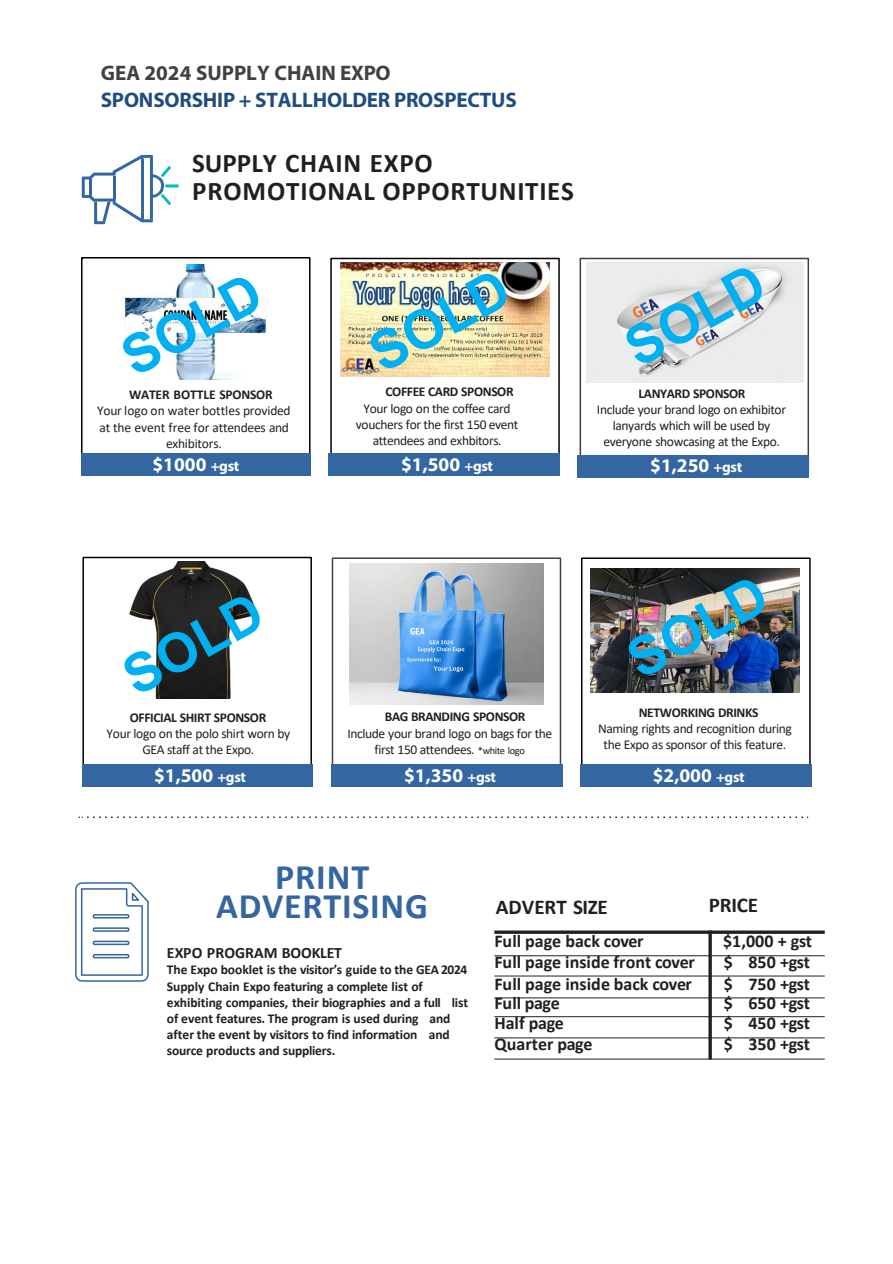
<style>
.page{position:relative;width:893px;height:1264px;background:#fff}
.page>*{position:absolute;margin:0;border:0;box-sizing:border-box;transform-origin:0 0}
.t1{font:700 36px/28.5px "Calibri";letter-spacing:.02em;color:#3466a1;text-align:center}
.t2{font:700 27px "Calibri";letter-spacing:.03em;color:#231f20}
.t3{font:700 21px "Myriad Pro";letter-spacing:-.01em;color:#204c82}
.t4{font:700 21px "Myriad Pro";color:#414042}
.t5{font:700 21px "Calibri";letter-spacing:-.01em;color:#231f20}
.t6{font:700 19.5px "Myriad Pro";color:#fff}
.t7{font:700 18px "Calibri";color:#231f20}
.t8{font:700 15.9px "Calibri";letter-spacing:-.005em;color:#231f20}
.t9{font:700 13.5px/16.2px "Calibri";letter-spacing:-.015em;color:#231f20}
.t10{font:13.5px/16.2px "Calibri";letter-spacing:-.03em;color:#231f20;text-align:center}
.t11{font:13.5px/16.2px "Calibri";letter-spacing:-.005em;color:#231f20;text-align:center}
.s1{font-size:15px}
.s2{font-size:10.5px}
</style>
<div class="page">
<div style="left:581px;top:557px;width:229px;height:216px;border:2px solid #000"></div>
<div style="left:332px;top:557px;width:229px;height:216px;border:2px solid #414042"></div>
<div style="left:82px;top:556px;width:230px;height:218px;border:2px solid #000"></div>
<img style="left:135px;top:561px;width:116px;height:137px">
<div style="left:81px;top:257px;width:229px;height:217px;border:2px solid #000"></div>
<svg style="left:79px;top:816px;width:729px;height:1px"></svg>
<svg style="left:82px;top:155px;width:96px;height:69px"></svg>
<div style="left:330px;top:258px;width:229px;height:215px;border:2px solid #000"></div>
<div style="left:579px;top:258px;width:230px;height:215px;border:2px solid #414042"></div>
<div style="left:81px;top:453px;width:229px;height:22px;background:#3466a1"></div>
<div style="left:328px;top:453px;width:231px;height:22px;background:#3466a1"></div>
<img style="left:176px;top:264px;width:90px;height:115px">
<img style="left:341px;top:263px;width:209px;height:113px">
<svg style="left:75px;top:882px;width:74px;height:100px"></svg>
<hr style="left:708px;top:930px;width:3px;height:129px;background:#231f20">
<hr style="left:494px;top:955px;width:330px;height:1px;background:#231f20">
<hr style="left:494px;top:975px;width:330px;height:1px;background:#231f20">
<hr style="left:494px;top:997px;width:330px;height:1px;background:#231f20">
<hr style="left:494px;top:1016px;width:330px;height:1px;background:#231f20">
<hr style="left:494px;top:1037px;width:330px;height:1px;background:#231f20">
<hr style="left:494px;top:930px;width:330px;height:3px;background:#231f20">
<hr style="left:494px;top:1058px;width:330px;height:1px;background:#231f20">
<img style="left:590px;top:568px;width:209px;height:124px">
<div style="left:577px;top:454px;width:231px;height:23px;background:#3466a1"></div>
<div style="left:82px;top:764px;width:230px;height:22px;background:#3466a1"></div>
<div style="left:332px;top:763px;width:230px;height:23px;background:#3466a1"></div>
<div style="left:580px;top:763px;width:231px;height:23px;background:#3466a1"></div>
<svg style="left:124px;top:597px;width:136px;height:94px"></svg>
<img style="left:586px;top:263px;width:217px;height:119px">
<img style="left:349px;top:563px;width:195px;height:141px">
<svg style="left:626px;top:268px;width:135px;height:95px;background:#add1de"></svg>
<img style="left:371px;top:274px;width:135px;height:94px">
<svg style="left:123px;top:277px;width:135px;height:95px"></svg>
<img style="left:628px;top:580px;width:136px;height:94px">
<p class="t4" style="left:101px;top:59px;width:291px">GEA 2024 SUPPLY CHAIN EXPO</p>
<p class="t3" style="left:101px;top:86px;width:417px">SPONSORSHIP + STALLHOLDER PROSPECTUS</p>
<p class="t2" style="left:192px;top:144px;width:242px">SUPPLY CHAIN EXPO</p>
<p class="t2" style="left:192px;top:172px;width:383px">PROMOTIONAL OPPORTUNITIES</p>
<p class="t9" style="left:129px;top:386px;width:145px">WATER BOTTLE SPONSOR</p>
<p class="t11" style="left:97px;top:402px;width:195px">Your logo on water bottles provided at the event free for attendees and exhibitors.</p>
<p class="t6" style="left:152px;top:451px;width:88px">$1000 <span class="s1">+gst</span></p>
<p class="t9" style="left:385px;top:383px;width:130px">COFFEE CARD SPONSOR</p>
<p class="t10" style="left:356px;top:399px;width:164px">Your logo on the coffee card vouchers for the first 150 event attendees and exhbitors.</p>
<p class="t6" style="left:401px;top:451px;width:93px">$1,500 <span class="s1">+gst</span></p>
<p class="t9" style="left:638px;top:385px;width:108px">LANYARD SPONSOR</p>
<p class="t10" style="left:597px;top:401px;width:191px">Include your brand logo on exhibitor lanyards which will be used by everyone showcasing at the Expo.</p>
<p class="t6" style="left:650px;top:453px;width:93px">$1,250 <span class="s1">+gst</span></p>
<p class="t9" style="left:130px;top:709px;width:138px">OFFICIAL SHIRT SPONSOR</p>
<p class="t10" style="left:106px;top:725px;width:185px">Your logo on the polo shirt worn by<br>GEA staff at the Expo.</p>
<p class="t9" style="left:385px;top:708px;width:142px">BAG BRANDING SPONSOR</p>
<p class="t10" style="left:347px;top:724px;width:206px">Include your brand logo on bags for the first 150 attendees. <span class="s2">*white logo</span></p>
<p class="t9" style="left:638px;top:703px;width:121px">NETWORKING DRINKS</p>
<p class="t10" style="left:598px;top:719px;width:195px">Naming rights and recognition during the Expo as sponsor of this feature.</p>
<p class="t6" style="left:154px;top:762px;width:93px">$1,500 <span class="s1">+gst</span></p>
<p class="t6" style="left:404px;top:762px;width:93px">$1,350 <span class="s1">+gst</span></p>
<p class="t6" style="left:652px;top:762px;width:93px">$2,000 <span class="s1">+gst</span></p>
<p class="t1" style="left:216px;top:862px;width:213px">PRINT<br>ADVERTISING</p>
<p class="t8" style="left:167px;top:940px;width:177px">EXPO PROGRAM BOOKLET</p>
<p class="t9" style="left:167px;top:961px;width:303px">The Expo booklet is the visitor’s guide to the GEA 2024<br>Supply Chain Expo featuring a complete list of exhibiting companies, their biographies and a full list of event features. The program is used during and after the event by visitors to find information and source products and suppliers.</p>
<p class="t5" style="left:496px;top:891px;width:113px">ADVERT SIZE</p>
<p class="t5" style="left:708px;top:890px;width:51px">PRICE</p>
<p class="t7" style="left:494px;top:927px;width:151px">Full page back cover</p>
<p class="t7" style="left:723px;top:927px;width:91px">$1,000 + gst</p>
<p class="t7" style="left:494px;top:949px;width:202px">Full page inside front cover</p>
<p class="t7" style="left:723px;top:949px;width:87px">$ 850 +gst</p>
<p class="t7" style="left:494px;top:970px;width:199px">Full page inside back cover</p>
<p class="t7" style="left:723px;top:970px;width:87px">$ 750 +gst</p>
<p class="t7" style="left:494px;top:990px;width:67px">Full page</p>
<p class="t7" style="left:723px;top:990px;width:87px">$ 650 +gst</p>
<p class="t7" style="left:494px;top:1010px;width:71px">Half page</p>
<p class="t7" style="left:723px;top:1010px;width:87px">$ 450 +gst</p>
<p class="t7" style="left:494px;top:1031px;width:99px">Quarter page</p>
<p class="t7" style="left:723px;top:1031px;width:87px">$ 350 +gst</p>
</div>
